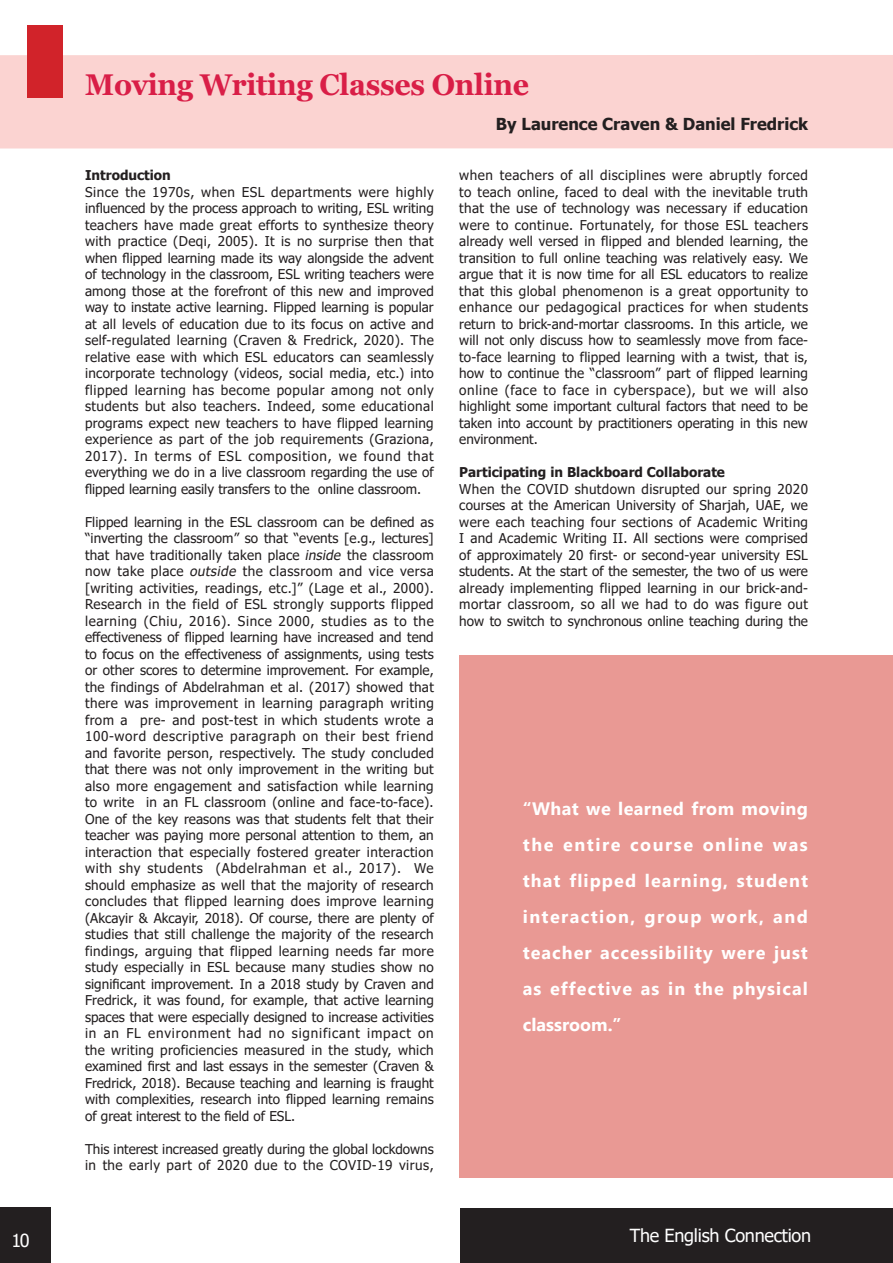
<style>
.page{position:relative;width:893px;height:1263px;background:#fff}
.page>*{position:absolute;margin:0;border:0;box-sizing:border-box;transform-origin:0 0}
.t1{font:700 30px "Georgia";letter-spacing:-.01em;color:#d91e47;scale:.95 1}
.t2{font:700 18px/36px "Gadugi";letter-spacing:.055em;color:#fff;text-align:justify}
.t3{font:18px "Tahoma";letter-spacing:-.015em;color:#fff}
.t4{font:700 16.5px "Tahoma";color:#231f20}
.t5{font:13.5px/16.5px "Tahoma";color:#231f20;text-align:justify}
.t6{font:700 13.5px "Tahoma";color:#231f20}
.s1{font-style:italic}
</style>
<div class="page">
<div style="left:0;top:55px;width:893px;height:93px;background:#fbd3d1"></div>
<div style="left:27px;top:26px;width:35px;height:72px;background:#d1232a"></div>
<div style="left:0;top:1207px;width:51px;height:56px;background:#231f20"></div>
<div style="left:460px;top:1208px;width:433px;height:55px;background:#231f20"></div>
<div style="left:459px;top:655px;width:434px;height:523px;background:#e99994"></div>
<h1 class="t1" style="left:85px;top:65px;width:469px">Moving Writing Classes Online</h1>
<p class="t6" style="left:85px;top:166px;width:87px">Introduction</p>
<p class="t5" style="left:85px;top:184px;width:350px">Since the 1970s, when ESL departments were highly influenced by the process approach to writing, ESL writing teachers have made great efforts to synthesize theory with practice (Deqi, 2005). It is no surprise then that when flipped learning made its way alongside the advent of technology in the classroom, ESL writing teachers were among those at the forefront of this new and improved way to instate active learning. Flipped learning is popular at all levels of education due to its focus on active and self-regulated learning (Craven &amp; Fredrick, 2020). The relative ease with which ESL educators can seamlessly incorporate technology (videos, social media, etc.) into flipped learning has become popular among not only students but also teachers. Indeed, some educational programs expect new teachers to have flipped learning experience as part of the job requirements (Graziona, 2017). In terms of ESL composition, we found that everything we do in a live classroom regarding the use of flipped learning easily transfers to the online classroom.</p>
<p class="t5" style="left:85px;top:514px;width:350px">Flipped learning in the ESL classroom can be defined as “inverting the classroom” so that “events [e.g., lectures] that have traditionally taken place <span class="s1">inside</span> the classroom now take place <span class="s1">outside</span> the classroom and vice versa [writing activities, readings, etc.]” (Lage et al., 2000).<br>Research in the field of ESL strongly supports flipped learning (Chiu, 2016). Since 2000, studies as to the effectiveness of flipped learning have increased and tend to focus on the effectiveness of assignments, using tests or other scores to determine improvement. For example, the findings of Abdelrahman et al. (2017) showed that there was improvement in learning paragraph writing from a pre- and post-test in which students wrote a 100-word descriptive paragraph on their best friend and favorite person, respectively. The study concluded that there was not only improvement in the writing but also more engagement and satisfaction while learning to write in an FL classroom (online and face-to-face).<br>One of the key reasons was that students felt that their teacher was paying more personal attention to them, an interaction that especially fostered greater interaction with shy students (Abdelrahman et al., 2017). We should emphasize as well that the majority of research concludes that flipped learning does improve learning (Akcayir &amp; Akcayir, 2018). Of course, there are plenty of studies that still challenge the majority of the research findings, arguing that flipped learning needs far more study especially in ESL because many studies show no significant improvement. In a 2018 study by Craven and Fredrick, it was found, for example, that active learning spaces that were especially designed to increase activities in an FL environment had no significant impact on the writing proficiencies measured in the study, which examined first and last essays in the semester (Craven &amp; Fredrick, 2018). Because teaching and learning is fraught with complexities, research into flipped learning remains of great interest to the field of ESL.</p>
<p class="t5" style="left:85px;top:1141px;width:350px">This interest increased greatly during the global lockdowns in the early part of 2020 due to the COVID-19 virus,</p>
<p class="t4" style="left:496px;top:113px;width:314px">By Laurence Craven &amp; Daniel Fredrick</p>
<p class="t5" style="left:459px;top:168px;width:350px">when teachers of all disciplines were abruptly forced to teach online, faced to deal with the inevitable truth that the use of technology was necessary if education were to continue. Fortunately, for those ESL teachers already well versed in flipped and blended learning, the transition to full online teaching was relatively easy. We argue that it is now time for all ESL educators to realize that this global phenomenon is a great opportunity to enhance our pedagogical practices for when students return to brick-and-mortar classrooms. In this article, we will not only discuss how to seamlessly move from face&shy;to-face learning to flipped learning with a twist, that is, how to continue the “classroom” part of flipped learning online (face to face in cyberspace), but we will also highlight some important cultural factors that need to be taken into account by practitioners operating in this new environment.</p>
<p class="t6" style="left:459px;top:463px;width:267px">Participating in Blackboard Collaborate</p>
<p class="t5" style="left:459px;top:481px;width:350px">When the COVID shutdown disrupted our spring 2020 courses at the American University of Sharjah, UAE, we were each teaching four sections of Academic Writing I and Academic Writing II. All sections were comprised of approximately 20 first- or second-year university ESL students. At the start of the semester, the two of us were already implementing flipped learning in our brick-and&shy;mortar classroom, so all we had to do was figure out how to switch to synchronous online teaching during the</p>
<h2 class="t2" style="left:523px;top:790px;width:287px">“What we learned from moving the entire course online was that flipped learning, student interaction, group work, and teacher accessibility were just as effective as in the physical classroom.”</h2>
<h2 class="t3" style="left:11px;top:1228px;width:20px">10</h2>
<h2 class="t3" style="left:630px;top:1224px;width:183px">The English Connection</h2>
</div>
